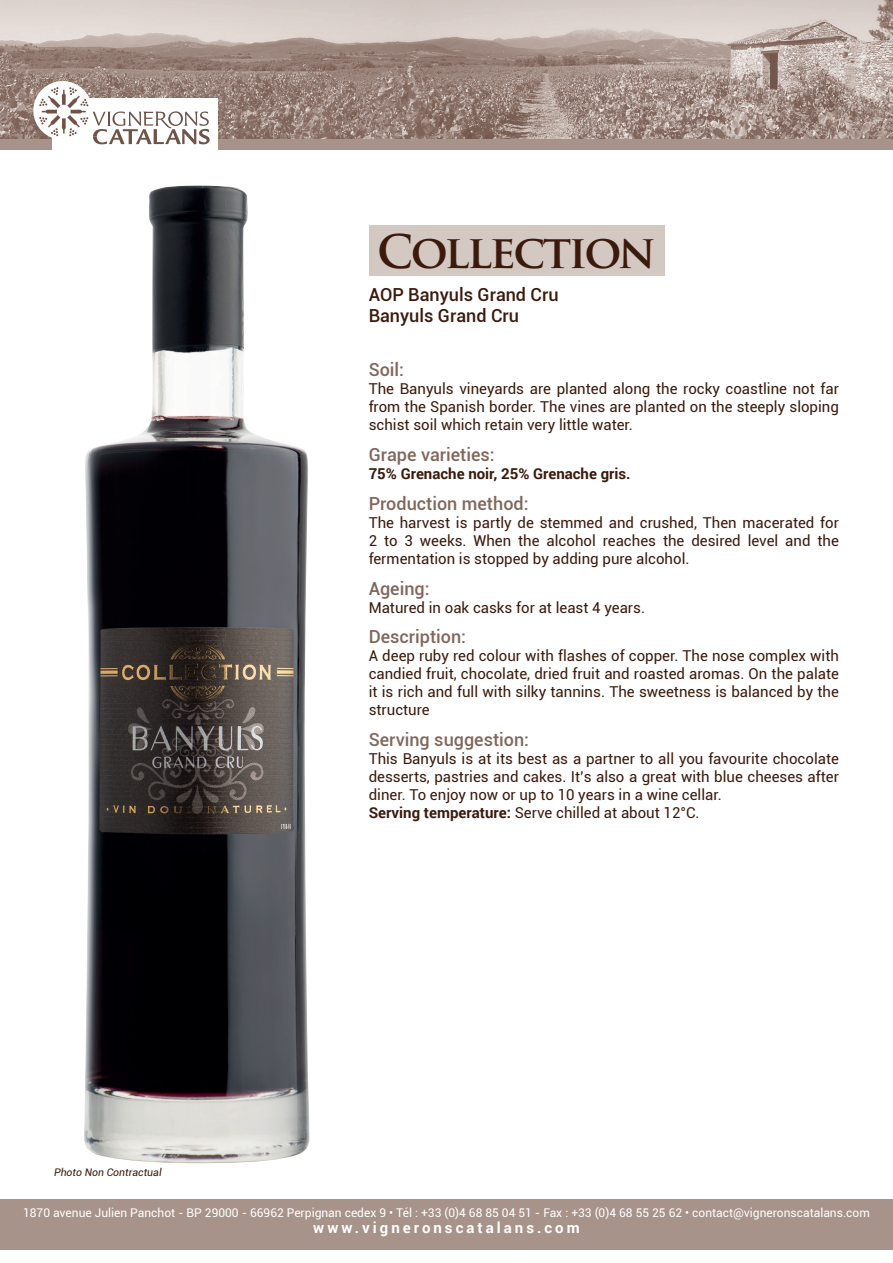
<style>
.page{position:relative;width:893px;height:1263px;background:#fff}
.page>*{position:absolute;margin:0;border:0;box-sizing:border-box;transform-origin:0 0}
.t1{font:700 45px "Trajan Pro";letter-spacing:-.05em;color:#3b1a0c}
.t2{font:500 18px "Roboto";color:#81665b}
.t3{font:500 18px/21px "Roboto";color:#3b1a0c}
.t4{font:15px/18px "Roboto";color:#3b1a0c;text-align:justify}
.t5{font:700 15px "Roboto";color:#3b1a0c}
.t6{font:700 15px "Roboto";letter-spacing:.2em;color:#fff}
.t7{font:12px "Roboto";color:#fff}
.t8{font:italic 10.5px "Roboto";color:#3b1a0c}
.s1{font-weight:700}
</style>
<div class="page">
<div style="left:0;top:125px;width:893px;height:25px;background:#a7938a"></div>
<img style="left:0;top:0;width:893px;height:138px">
<div style="left:52px;top:99px;width:166px;height:52px;background:#fff"></div>
<div style="left:33px;top:81px;width:59px;height:59px;background:#fff;border-radius:50%"></div>
<svg style="left:39px;top:87px;width:171px;height:57px"></svg>
<div style="left:0;top:1199px;width:893px;height:50px;background:#a7938a"></div>
<img style="left:84px;top:186px;width:225px;height:977px">
<div style="left:369px;top:225px;width:295px;height:51px;background:#d4c8c2"></div>
<p class="t8" style="left:54px;top:1165px;width:109px">Photo Non Contractual</p>
<h1 class="t1" style="left:377px;top:223px;width:280px">COLLECTION</h1>
<p class="t3" style="left:369px;top:284px;width:191px">AOP Banyuls Grand Cru<br>Banyuls Grand Cru</p>
<p class="t2" style="left:369px;top:357px;width:37px">Soil:</p>
<p class="t4" style="left:369px;top:379px;width:472px">The Banyuls vineyards are planted along the rocky coastline not far from the Spanish border. The vines are planted on the steeply sloping schist soil which retain very little water.</p>
<p class="t2" style="left:369px;top:442px;width:127px">Grape varieties:</p>
<p class="t5" style="left:369px;top:463px;width:263px">75% Grenache noir, 25% Grenache gris.</p>
<p class="t2" style="left:369px;top:491px;width:161px">Production method:</p>
<p class="t4" style="left:369px;top:513px;width:472px">The harvest is partly de stemmed and crushed, Then macerated for 2 to 3 weeks. When the alcohol reaches the desired level and the fermentation is stopped by adding pure alcohol.</p>
<p class="t2" style="left:369px;top:576px;width:62px">Ageing:</p>
<p class="t4" style="left:369px;top:598px;width:278px">Matured in oak casks for at least 4 years.</p>
<p class="t2" style="left:369px;top:624px;width:99px">Description:</p>
<p class="t4" style="left:369px;top:647px;width:472px">A deep ruby red colour with flashes of copper. The nose complex with candied fruit, chocolate, dried fruit and roasted aromas. On the palate it is rich and full with silky tannins. The sweetness is balanced by the structure</p>
<p class="t2" style="left:369px;top:727px;width:162px">Serving suggestion:</p>
<p class="t4" style="left:369px;top:749px;width:472px;text-align:left">This Banyuls is at its best as a partner to all you favourite chocolate desserts, pastries and cakes. It’s also a great with blue cheeses after diner. To enjoy now or up to 10 years in a wine cellar.<br><span class="s1">Serving temperature:</span> Serve chilled at about 12°C.</p>
<p class="t7" style="left:23px;top:1204px;width:848px">1870 avenue Julien Panchot - BP 29000 - 66962 Perpignan cedex 9 • Tél : +33 (0)4 68 85 04 51 - Fax : +33 (0)4 68 55 25 62 • contact@vigneronscatalans.com</p>
<p class="t6" style="left:313px;top:1217px;width:268px">www.vigneronscatalans.com</p>
</div>
